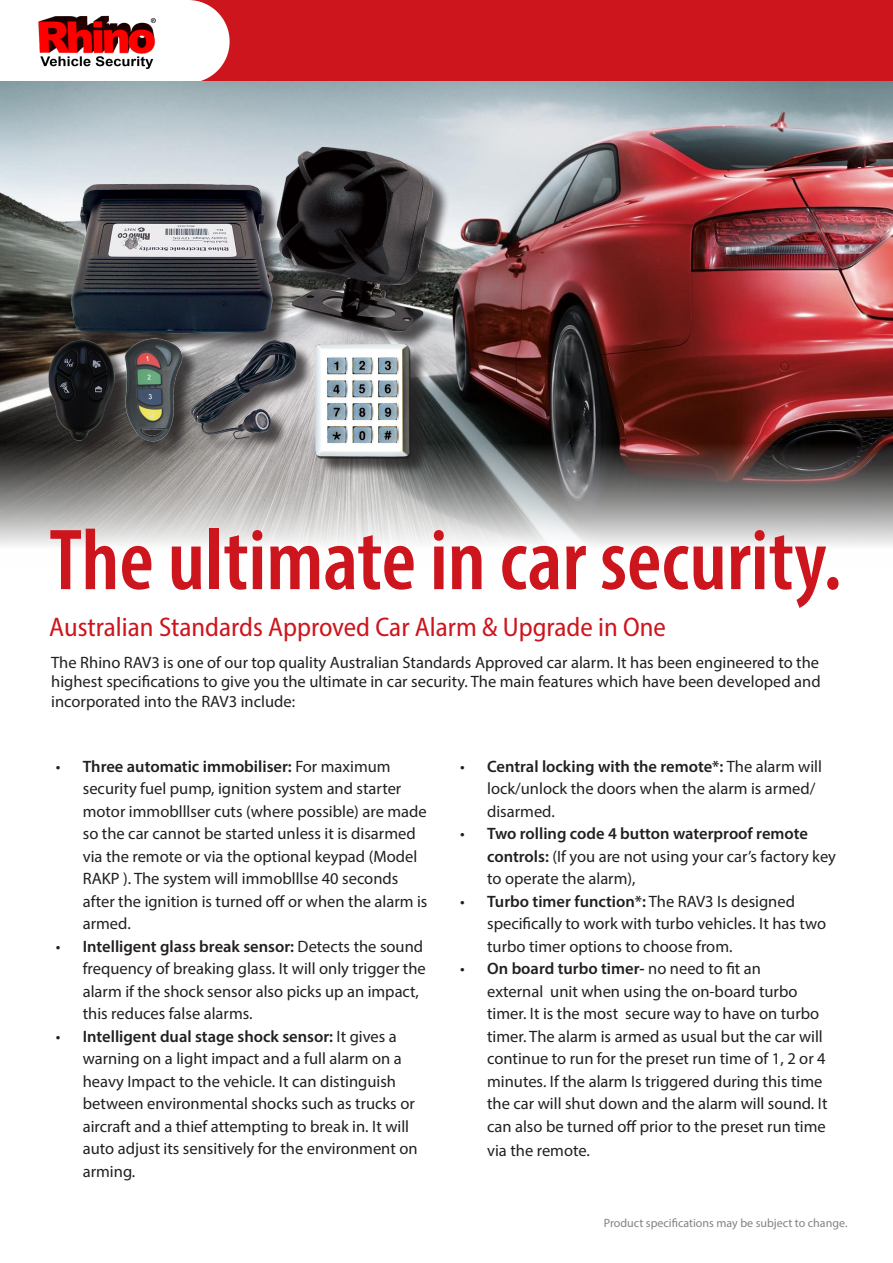
<style>
.page{position:relative;width:893px;height:1263px;background:#fff}
.page>*{position:absolute;margin:0;border:0;box-sizing:border-box;transform-origin:0 0}
.t1{font:600 condensed 87.45px "Myriad Pro";color:#cd151d}
.t2{font:semi-condensed 27px "Myriad Pro";color:#cd151d}
.t3{font:16.5px/22.5px "Myriad Pro";color:#231f20}
.t4{font:12px "Myriad Pro";color:#808285}
.s1{font-weight:600}
</style>
<div class="page">
<div style="left:230px;top:0;width:418px;height:82px;background:#cd151d"></div>
<svg style="left:0;top:0;width:230px;height:82px"></svg>
<img style="left:34px;top:13px;width:128px;height:57px">
<div style="left:648px;top:0;width:244px;height:82px;background:#cd151d"></div>
<img style="left:0;top:82px;width:893px;height:463px">
<img style="left:26px;top:104px;width:440px;height:367px">
<div style="left:317px;top:347px;width:112px;height:129px;background:#231f20;opacity:.75"></div>
<img style="left:311px;top:341px;width:102px;height:117px">
<p class="t1" style="left:49px;top:506px;width:794px">The ultimate in car security.</p>
<p class="t2" style="left:49px;top:610px;width:618px">Australian Standards Approved Car Alarm &amp; Upgrade in One</p>
<p class="t3" style="left:51px;top:652px;width:771px;line-height:19.8px;text-align:justify">The Rhino RAV3 is one of our top quality Australian Standards Approved car alarm. It has been engineered to the highest specifications to give you the ultimate in car security. The main features which have been developed and incorporated into the RAV3 include:</p>
<p class="t3" style="left:83px;top:755px;width:346px;text-indent:-27px">• <span class="s1">Three automatic immobiliser:</span> For maximum security fuel pump, ignition system and starter motor immoblllser cuts (where possible) are made so the car cannot be started unless it is disarmed via the remote or via the optional keypad (Model RAKP ). The system will immoblllse 40 seconds after the ignition is turned off or when the alarm is armed.</p>
<p class="t3" style="left:83px;top:935px;width:345px;text-indent:-27px">• <span class="s1">Intelligent glass break sensor:</span> Detects the sound frequency of breaking glass. It will only trigger the alarm if the shock sensor also picks up an impact, this reduces false alarms.</p>
<p class="t3" style="left:83px;top:1025px;width:336px;text-indent:-27px">• <span class="s1">Intelligent dual stage shock sensor:</span> It gives a warning on a light impact and a full alarm on a heavy Impact to the vehicle. It can distinguish between environmental shocks such as trucks or aircraft and a thief attempting to break in. It will auto adjust its sensitively for the environment on arming.</p>
<p class="t3" style="left:487px;top:755px;width:336px;text-indent:-27px">• <span class="s1">Central locking with the remote*:</span> The alarm will lock/unlock the doors when the alarm is armed/ disarmed.</p>
<p class="t3" style="left:487px;top:822px;width:350px;text-indent:-27px">• <span class="s1">Two rolling code 4 button waterproof remote controls:</span> (If you are not using your car’s factory key to operate the alarm),</p>
<p class="t3" style="left:487px;top:890px;width:341px;text-indent:-27px">• <span class="s1">Turbo timer function*:</span> The RAV3 Is designed specifically to work with turbo vehicles. It has two turbo timer options to choose from.</p>
<p class="t3" style="left:487px;top:957px;width:342px;text-indent:-27px">• <span class="s1">On board turbo timer-</span> no need to fit an<br>external unit when using the on-board turbo timer. It is the most secure way to have on turbo timer. The alarm is armed as usual but the car will continue to run for the preset run time of 1, 2 or 4 minutes. If the alarm Is triggered during this time the car will shut down and the alarm will sound. It can also be turned off prior to the preset run time</p>
<p class="t3" style="left:487px;top:1139px;width:104px">via the remote.</p>
<p class="t4" style="left:604px;top:1215px;width:245px">Product specifications may be subject to change.</p>
</div>
